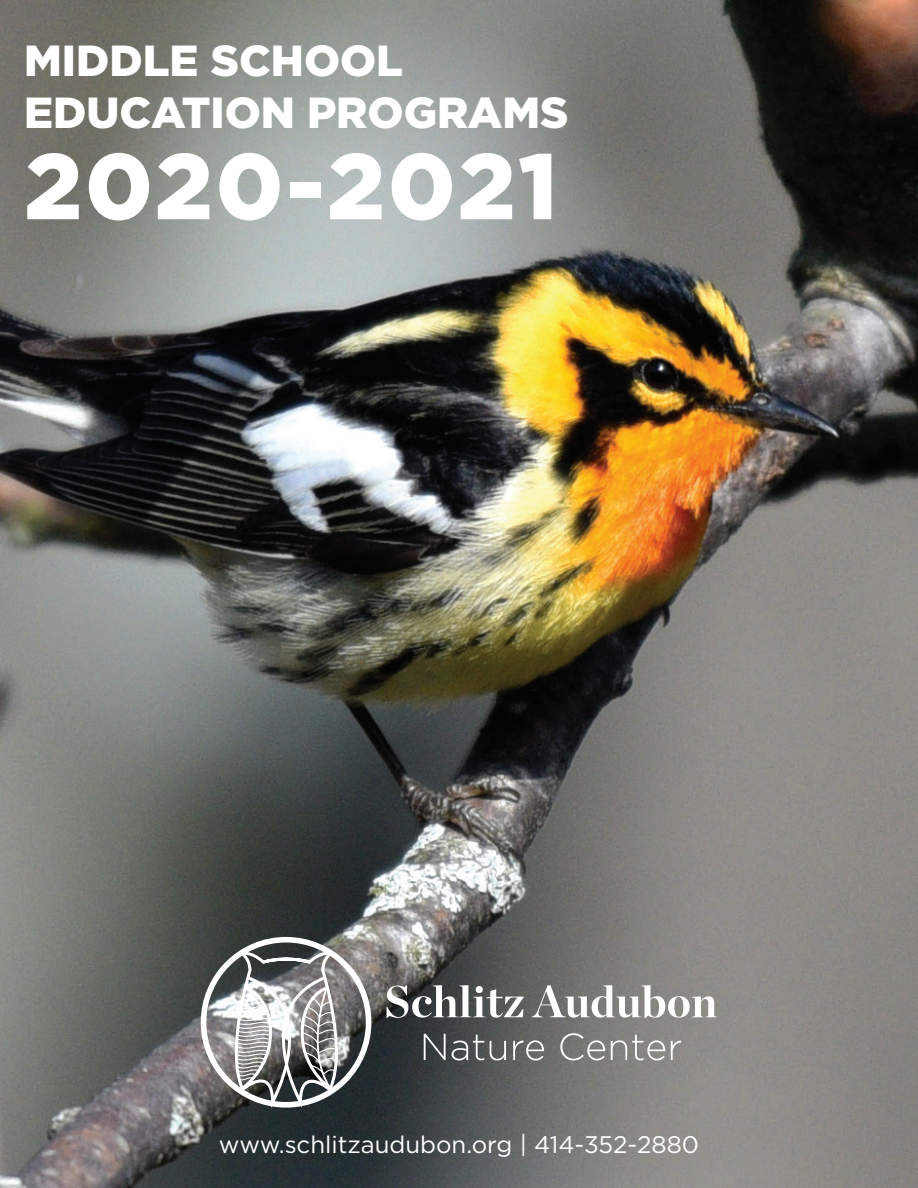
<style>
.page{position:relative;width:918px;height:1188px;background:#fff}
.page>*{position:absolute;margin:0;border:0;box-sizing:border-box;transform-origin:0 0}
.t1{font:900 93px "Gotham";letter-spacing:.03em;color:#fff}
.t2{font:900 43.5px/52.2px "Gotham";color:#fff}
.t3{font:24px "Gotham";color:#fff}
</style>
<div class="page">
<img style="left:0;top:0;width:918px;height:1188px">
<svg style="left:387px;top:985px;width:137px;height:33px"></svg>
<svg style="left:532px;top:985px;width:185px;height:33px"></svg>
<svg style="left:424px;top:1034px;width:22px;height:26px"></svg>
<svg style="left:452px;top:1035px;width:32px;height:25px"></svg>
<svg style="left:490px;top:1041px;width:16px;height:19px"></svg>
<svg style="left:513px;top:1040px;width:31px;height:20px"></svg>
<svg style="left:560px;top:1033px;width:45px;height:27px"></svg>
<svg style="left:611px;top:1035px;width:54px;height:25px"></svg>
<svg style="left:671px;top:1040px;width:10px;height:20px"></svg>
<div style="left:201px;top:937px;width:170px;height:171px;border:6px solid #fff;border-radius:50%"></div>
<svg style="left:225px;top:949px;width:122px;height:158px"></svg>
<h2 class="t2" style="left:24px;top:34px;width:546px">MIDDLE SCHOOL<br>EDUCATION PROGRAMS</h2>
<h1 class="t1" style="left:24px;top:122px;width:535px">2020-2021</h1>
<p class="t3" style="left:219px;top:1129px;width:482px">www.schlitzaudubon.org | 414-352-2880</p>
</div>
